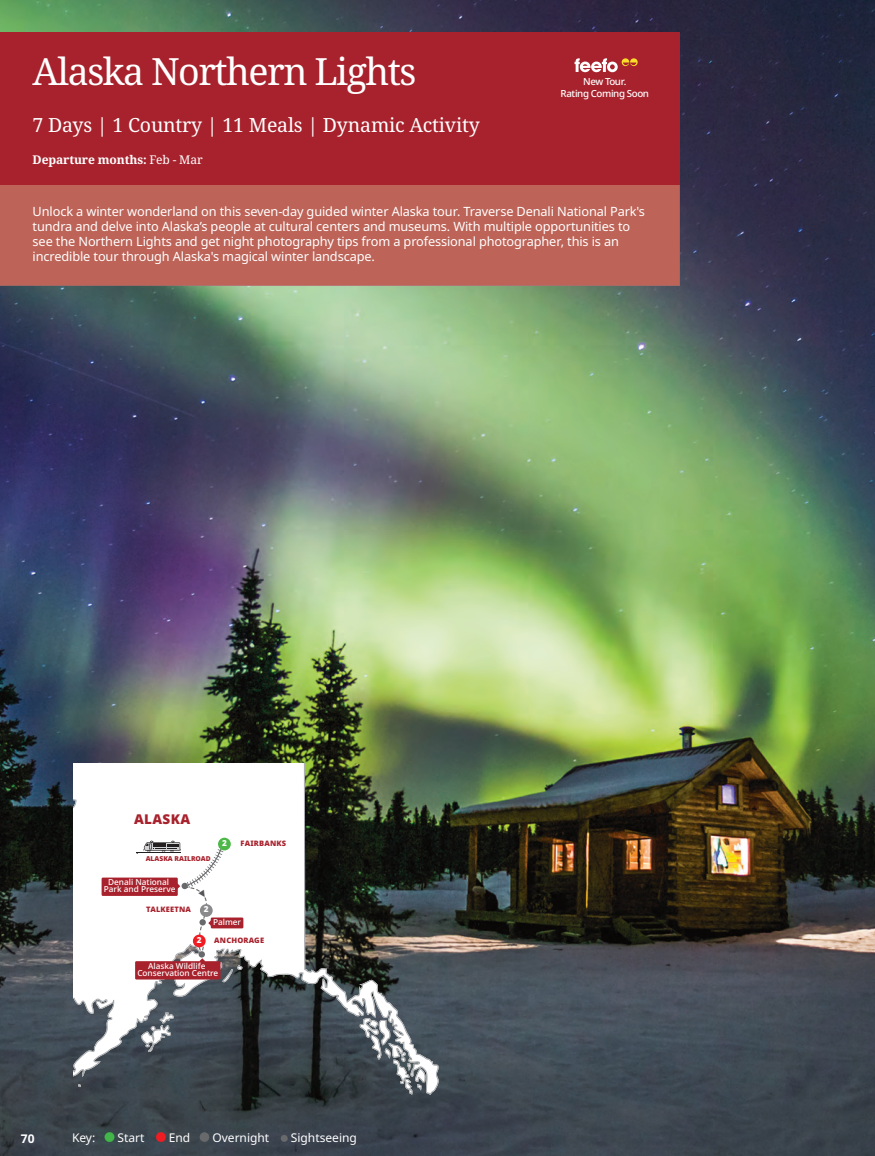
<style>
.page{position:relative;width:875px;height:1156px;background:#fff}
.page>*{position:absolute;margin:0;border:0;box-sizing:border-box;transform-origin:0 0}
.t1{font:37.5px "Noto Serif";letter-spacing:-.04em;color:#fff}
.t2{font:19.5px "Noto Serif";letter-spacing:-.01em;color:#fff}
.t3{font:900 13.5px "Noto Sans";letter-spacing:.025em;color:#a8222d}
.t4{font:12.75px/15px "Noto Sans";letter-spacing:-.01em;color:#fff}
.t5{font:12px "Noto Sans";color:#fff}
.t6{font:700 12px "Noto Serif";letter-spacing:-.01em;color:#fff}
.t7{font:700 12px "Noto Sans";color:#fff}
.t8{font:500 9.75px/12px "Noto Sans";letter-spacing:-.04em;color:#fff;text-align:center}
.t9{font:500 8.25px/7.5px "Noto Sans";color:#fff;text-align:center}
.t10{font:900 8.25px "Noto Sans";color:#fff}
.t11{font:900 7.5px "Noto Sans";letter-spacing:.025em;color:#a8222d}
.t12{font:900 6.75px "Noto Sans";color:#a8222d}
.s1{font-weight:400}
</style>
<div class="page">
<img style="left:0;top:0;width:874px;height:1155px">
<svg style="left:104px;top:1132px;width:10px;height:10px"></svg>
<svg style="left:156px;top:1132px;width:10px;height:10px"></svg>
<div style="left:0;top:33px;width:679px;height:152px;background:#a8222d"></div>
<div style="left:0;top:185px;width:679px;height:100px;background:#bd6357"></div>
<svg style="left:74px;top:763px;width:366px;height:335px"></svg>
<svg style="left:359px;top:984px;width:3px;height:5px"></svg>
<div style="left:211px;top:917px;width:32px;height:11px;background:#a8222d"></div>
<div style="left:101px;top:877px;width:77px;height:19px;background:#a8222d"></div>
<div style="left:135px;top:961px;width:85px;height:18px;background:#a8222d"></div>
<div style="left:236px;top:836px;width:54px;height:15px;background:#fff;border-radius:2px"></div>
<div style="left:210px;top:933px;width:58px;height:15px;background:#fff;border-radius:2px"></div>
<div style="left:105px;top:1132px;width:9px;height:9px;background:#42b649;border-radius:50%"></div>
<div style="left:156px;top:1132px;width:10px;height:9px;background:#ee1d23;border-radius:50%"></div>
<div style="left:199px;top:1132px;width:10px;height:9px;background:#68696b;border-radius:50%"></div>
<div style="left:280px;top:1134px;width:7px;height:7px;background:#68696b;border-radius:50%"></div>
<svg style="left:574px;top:58px;width:63px;height:14px"></svg>
<svg style="left:136px;top:836px;width:103px;height:133px"></svg>
<h1 class="t1" style="left:33px;top:46px;width:385px">Alaska Northern Lights</h1>
<h2 class="t2" style="left:33px;top:111px;width:448px">7 Days | 1 Country | 11 Meals | Dynamic Activity</h2>
<p class="t6" style="left:33px;top:151px;width:171px">Departure months: <span class="s1">Feb - Mar</span></p>
<p class="t4" style="left:33px;top:204px;width:613px">Unlock a winter wonderland on this seven-day guided winter Alaska tour. Traverse Denali National Park's tundra and delve into Alaska’s people at cultural centers and museums. With multiple opportunities to see the Northern Lights and get night photography tips from a professional photographer, this is an incredible tour through Alaska's magical winter landscape.</p>
<p class="t8" style="left:560px;top:76px;width:90px">New Tour.<br>Rating Coming Soon</p>
<p class="t3" style="left:134px;top:808px;width:58px">ALASKA</p>
<p class="t12" style="left:146px;top:853px;width:66px">ALASKA RAILROAD</p>
<p class="t9" style="left:104px;top:878px;width:73px">Denali National<br>Park and Preserve</p>
<p class="t11" style="left:146px;top:904px;width:46px">TALKEETNA</p>
<p class="t10" style="left:204px;top:903px;width:6px">2</p>
<p class="t10" style="left:222px;top:836px;width:6px">2</p>
<p class="t11" style="left:240px;top:837px;width:47px">FAIRBANKS</p>
<p class="t10" style="left:197px;top:933px;width:6px">2</p>
<p class="t9" style="left:213px;top:918px;width:30px">Palmer</p>
<p class="t11" style="left:214px;top:934px;width:51px">ANCHORAGE</p>
<p class="t9" style="left:137px;top:962px;width:82px">Alaska Wildlife<br>Conservation Centre</p>
<p class="t7" style="left:21px;top:1129px;width:15px">70</p>
<p class="t5" style="left:72px;top:1129px;width:25px">Key:</p>
<p class="t5" style="left:117px;top:1129px;width:28px">Start</p>
<p class="t5" style="left:169px;top:1129px;width:23px">End</p>
<p class="t5" style="left:212px;top:1129px;width:58px">Overnight</p>
<p class="t5" style="left:291px;top:1129px;width:67px">Sightseeing</p>
</div>
